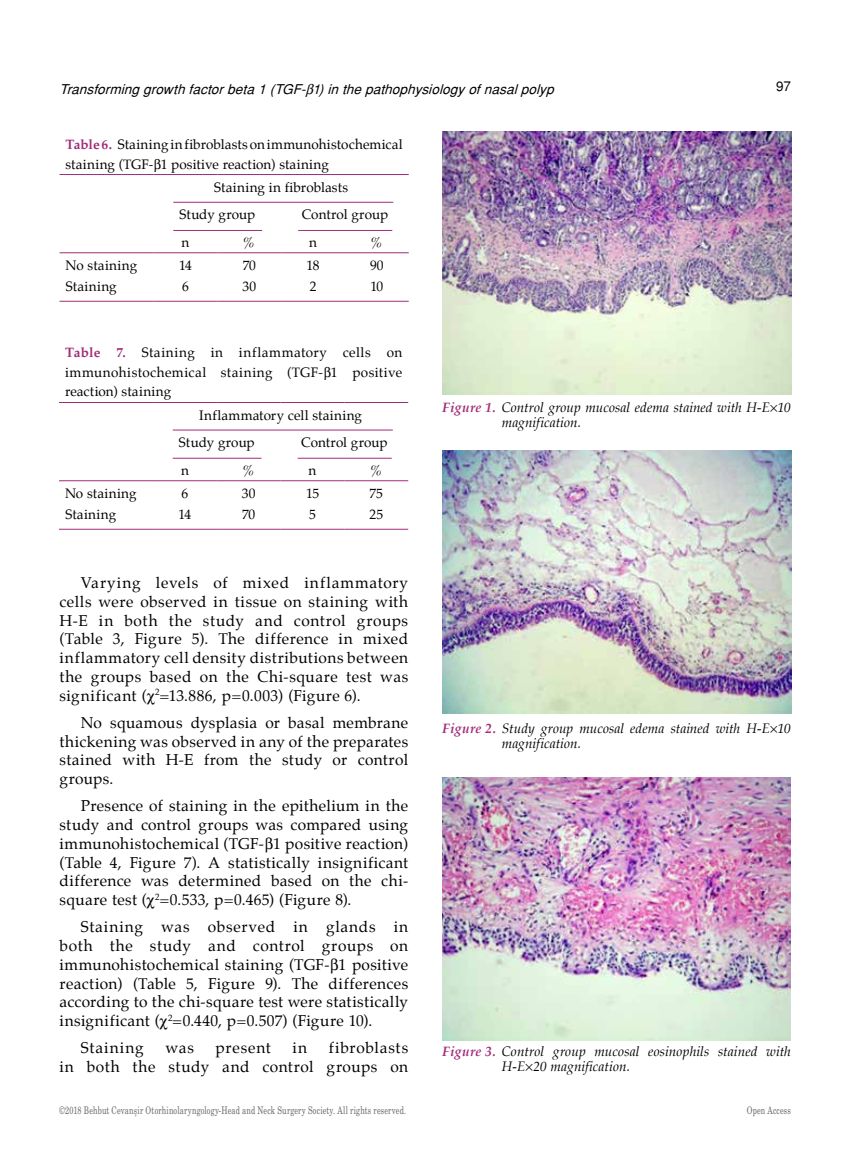
<style>
.page{position:relative;width:859px;height:1170px;background:#fff}
.page>*{position:absolute;margin:0;border:0;box-sizing:border-box;transform-origin:0 0}
.t1{font:15.45px/18.8px "Palatino";letter-spacing:.03em;color:#000;text-align:justify}
.t2{font:15.45px "Palatino";letter-spacing:.065em;color:#000}
.t3{font:15.45px "Palatino";letter-spacing:.055em;color:#000}
.t4{font:13.5px/19.5px "Palatino";letter-spacing:.01em;color:#000}
.t5{font:italic 13.5px/15px "Palatino";letter-spacing:.005em;color:#000}
.t6{font:italic 13.5px "Helvetica Normal Tr";color:#000}
.t7{font:13.5px "Helvetica Normal Tr";color:#000}
.t8{font:10.5px "Madison Tr";letter-spacing:.015em;color:#6d6e71}
.s1{font-weight:700;color:#a12c77}
</style>
<div class="page">
<hr style="left:60px;top:174px;width:94px;height:1px;background:#a12c77">
<hr style="left:154px;top:174px;width:63px;height:1px;background:#a12c77">
<hr style="left:217px;top:174px;width:64px;height:1px;background:#a12c77">
<hr style="left:281px;top:174px;width:64px;height:1px;background:#a12c77">
<hr style="left:345px;top:174px;width:64px;height:1px;background:#a12c77">
<hr style="left:60px;top:252px;width:94px;height:1px;background:#a12c77">
<hr style="left:154px;top:252px;width:63px;height:1px;background:#a12c77">
<hr style="left:217px;top:252px;width:64px;height:1px;background:#a12c77">
<hr style="left:281px;top:252px;width:64px;height:1px;background:#a12c77">
<hr style="left:345px;top:252px;width:64px;height:1px;background:#a12c77">
<hr style="left:60px;top:301px;width:94px;height:1px;background:#a12c77">
<hr style="left:154px;top:301px;width:63px;height:1px;background:#a12c77">
<hr style="left:217px;top:301px;width:64px;height:1px;background:#a12c77">
<hr style="left:281px;top:301px;width:64px;height:1px;background:#a12c77">
<hr style="left:345px;top:301px;width:64px;height:1px;background:#a12c77">
<hr style="left:173px;top:230px;width:89px;height:1px;background:#a12c77">
<hr style="left:173px;top:202px;width:220px;height:1px;background:#a12c77">
<hr style="left:298px;top:230px;width:94px;height:1px;background:#a12c77">
<hr style="left:59px;top:402px;width:94px;height:1px;background:#a12c77">
<hr style="left:153px;top:402px;width:64px;height:1px;background:#a12c77">
<hr style="left:217px;top:402px;width:64px;height:1px;background:#a12c77">
<hr style="left:281px;top:402px;width:63px;height:1px;background:#a12c77">
<hr style="left:344px;top:402px;width:64px;height:1px;background:#a12c77">
<hr style="left:59px;top:480px;width:94px;height:1px;background:#a12c77">
<hr style="left:153px;top:480px;width:64px;height:1px;background:#a12c77">
<hr style="left:217px;top:480px;width:64px;height:1px;background:#a12c77">
<hr style="left:281px;top:480px;width:63px;height:1px;background:#a12c77">
<hr style="left:344px;top:480px;width:64px;height:1px;background:#a12c77">
<hr style="left:59px;top:529px;width:94px;height:1px;background:#a12c77">
<hr style="left:153px;top:529px;width:64px;height:1px;background:#a12c77">
<hr style="left:217px;top:529px;width:64px;height:1px;background:#a12c77">
<hr style="left:281px;top:529px;width:63px;height:1px;background:#a12c77">
<hr style="left:344px;top:529px;width:64px;height:1px;background:#a12c77">
<hr style="left:173px;top:458px;width:88px;height:1px;background:#a12c77">
<hr style="left:173px;top:430px;width:220px;height:1px;background:#a12c77">
<hr style="left:298px;top:458px;width:94px;height:1px;background:#a12c77">
<img style="left:442px;top:132px;width:349px;height:262px">
<img style="left:442px;top:451px;width:349px;height:262px">
<img style="left:442px;top:777px;width:349px;height:263px">
<p class="t6" style="left:60px;top:82px;width:500px">Transforming growth factor beta 1 (TGF- 1) in the pathophysiology of nasal polyp</p>
<p class="t7" style="left:776px;top:78px;width:16px">97</p>
<p class="t4" style="left:66px;top:136px;width:339px"><span class="s1">Table 6.</span> Staining in fibroblasts on immunohistochemical staining (TGF- 1 positive reaction) staining</p>
<p class="t4" style="left:179px;top:174px;width:170px;line-height:27.6px;text-indent:35px">Staining in fibroblasts<br>Study group</p>
<p class="t4" style="left:302px;top:206px;width:88px">Control group</p>
<p class="t4" style="left:182px;top:233px;width:9px">n</p>
<p class="t4" style="left:244px;top:233px;width:13px">%</p>
<p class="t4" style="left:309px;top:233px;width:9px">n</p>
<p class="t4" style="left:371px;top:233px;width:13px">%</p>
<p class="t4" style="left:66px;top:257px;width:73px">No staining</p>
<p class="t4" style="left:179px;top:257px;width:14px">14</p>
<p class="t4" style="left:243px;top:257px;width:15px">70</p>
<p class="t4" style="left:307px;top:257px;width:14px">18</p>
<p class="t4" style="left:370px;top:257px;width:15px">90</p>
<p class="t4" style="left:66px;top:278px;width:52px">Staining</p>
<p class="t4" style="left:182px;top:278px;width:8px">6</p>
<p class="t4" style="left:242px;top:278px;width:15px">30</p>
<p class="t4" style="left:310px;top:278px;width:8px">2</p>
<p class="t4" style="left:370px;top:278px;width:14px">10</p>
<p class="t4" style="left:65px;top:344px;width:339px;text-align:justify"><span class="s1">Table 7.</span> Staining in inflammatory cells on immunohistochemical staining (TGF- 1 positive reaction) staining</p>
<p class="t4" style="left:179px;top:402px;width:185px;line-height:27.6px;text-indent:20px">Inflammatory cell staining<br>Study group</p>
<p class="t4" style="left:301px;top:434px;width:88px">Control group</p>
<p class="t4" style="left:181px;top:461px;width:9px">n</p>
<p class="t4" style="left:243px;top:461px;width:13px">%</p>
<p class="t4" style="left:309px;top:461px;width:9px">n</p>
<p class="t4" style="left:371px;top:461px;width:13px">%</p>
<p class="t4" style="left:65px;top:484px;width:73px">No staining</p>
<p class="t4" style="left:182px;top:484px;width:8px">6</p>
<p class="t4" style="left:242px;top:484px;width:15px">30</p>
<p class="t4" style="left:306px;top:484px;width:15px">15</p>
<p class="t4" style="left:370px;top:484px;width:15px">75</p>
<p class="t4" style="left:65px;top:506px;width:52px">Staining</p>
<p class="t4" style="left:179px;top:506px;width:14px">14</p>
<p class="t4" style="left:242px;top:506px;width:15px">70</p>
<p class="t4" style="left:309px;top:506px;width:8px">5</p>
<p class="t4" style="left:370px;top:506px;width:15px">25</p>
<p class="t1" style="left:60px;top:574px;width:350px;text-indent:21px">Varying levels of mixed inflammatory cells were observed in tissue on staining with H-E in both the study and control groups (Table 3, Figure 5). The difference in mixed inflammatory cell density distributions between the groups based on the Chi-square test was significant ( <sup>2</sup>=13.886, p=0.003) (Figure 6).</p>
<p class="t1" style="left:60px;top:714px;width:350px;text-indent:21px">No squamous dysplasia or basal membrane thickening was observed in any of the preparates stained with H-E from the study or control groups.</p>
<p class="t1" style="left:60px;top:798px;width:350px;text-indent:21px">Presence of staining in the epithelium in the study and control groups was compared using immunohistochemical (TGF- 1 positive reaction) (Table 4, Figure 7). A statistically insignificant difference was determined based on the chi&shy;square test ( <sup>2</sup>=0.533, p=0.465) (Figure 8).</p>
<p class="t1" style="left:60px;top:918px;width:350px;text-indent:21px">Staining was observed in glands in both the study and control groups on immunohistochemical staining (TGF- 1 positive reaction) (Table 5, Figure 9). The differences according to the chi-square test were statistically insignificant ( <sup>2</sup>=0.440, p=0.507) (Figure 10).</p>
<p class="t2" style="left:81px;top:1037px;width:64px">Staining</p>
<p class="t1" style="left:165px;top:1039px;width:30px">was</p>
<p class="t3" style="left:216px;top:1037px;width:57px">present</p>
<p class="t1" style="left:293px;top:1039px;width:16px">in</p>
<p class="t1" style="left:60px;top:1039px;width:350px;text-align:right">fibroblasts<br>in both the study and control groups on</p>
<p class="t5" style="left:502px;top:402px;width:291px;text-indent:-60px"><span class="s1">Figure 1.</span> Control group mucosal edema stained with H-E 10 magnification.</p>
<p class="t5" style="left:502px;top:722px;width:291px;text-indent:-60px"><span class="s1">Figure 2.</span> Study group mucosal edema stained with H-E 10 magnification.</p>
<p class="t5" style="left:502px;top:1044px;width:291px;text-indent:-60px"><span class="s1">Figure 3.</span> Control group mucosal eosinophils stained with<br>H-E 20 magnification.</p>
<p class="t8" style="left:60px;top:1103px;width:348px">©2018 Behbut Cevanşir Otorhinolaryngology-Head and Neck Surgery Society. All rights reserved.</p>
<p class="t8" style="left:747px;top:1103px;width:46px">Open Access</p>
</div>
